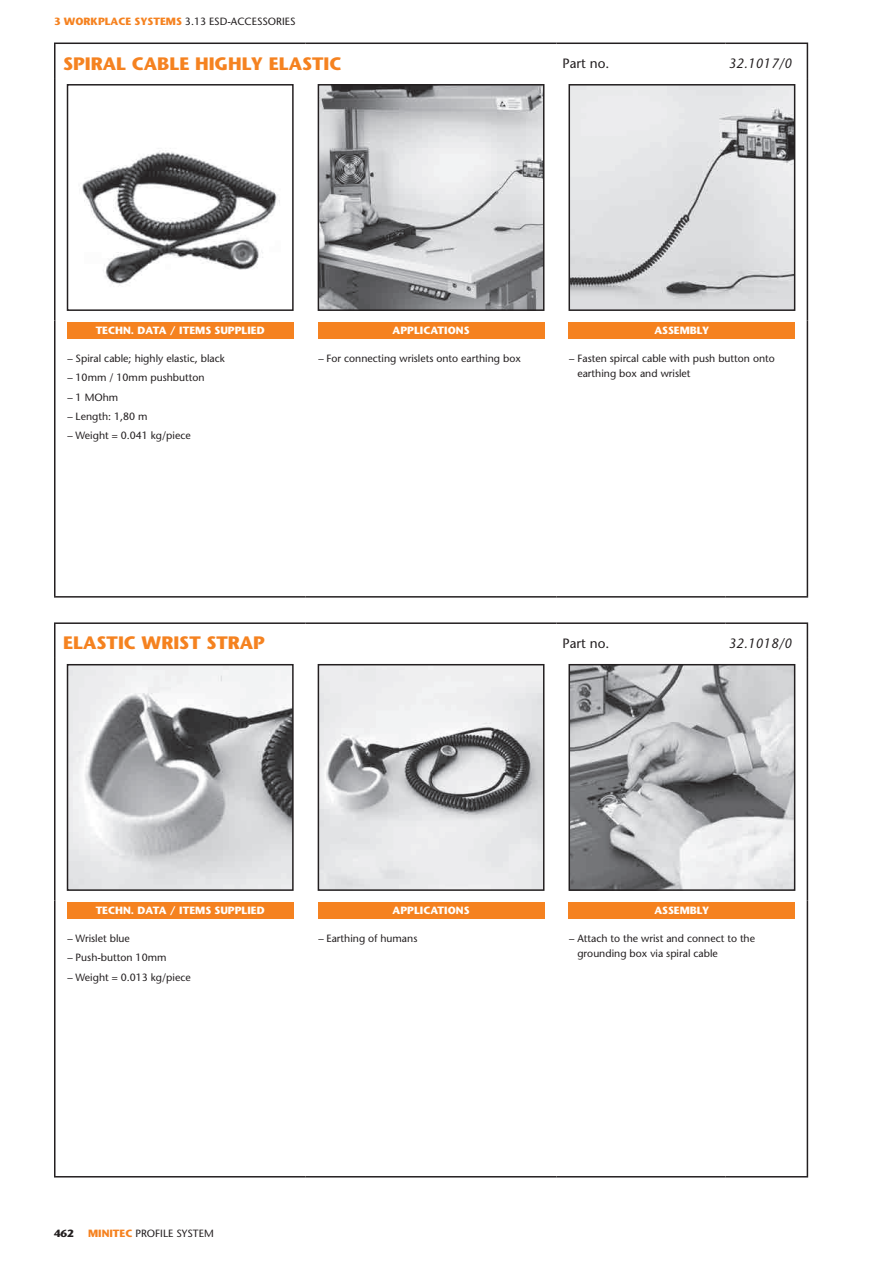
<style>
.page{position:relative;width:893px;height:1263px;background:#fff}
.page>*{position:absolute;margin:0;border:0;box-sizing:border-box;transform-origin:0 0}
.t1{font:700 18px "Stone Sans";color:#f58220}
.t2{font:italic 13.5px "Stone Sans";color:#231f20}
.t3{font:13.5px "Stone Sans";color:#231f20}
.t4{font:10.5px/19.2px "Stone Sans";color:#231f20}
.t5{font:700 10.5px "Stone Sans";color:#fff}
.t6{font:700 10.5px "Stone Sans";color:#231f20}
.s1{font-weight:700;color:#f58220}
</style>
<div class="page">
<hr style="left:54px;top:43px;width:252px;height:1px;background:#231f20">
<hr style="left:54px;top:44px;width:2px;height:34px;background:#231f20">
<hr style="left:306px;top:43px;width:250px;height:1px;background:#231f20">
<hr style="left:54px;top:78px;width:2px;height:242px;background:#231f20">
<hr style="left:807px;top:78px;width:1px;height:242px;background:#231f20">
<hr style="left:54px;top:320px;width:2px;height:276px;background:#231f20">
<hr style="left:807px;top:320px;width:1px;height:276px;background:#231f20">
<hr style="left:54px;top:596px;width:252px;height:2px;background:#231f20">
<hr style="left:306px;top:596px;width:250px;height:2px;background:#231f20">
<hr style="left:556px;top:596px;width:170px;height:2px;background:#231f20">
<hr style="left:726px;top:596px;width:82px;height:2px;background:#231f20">
<hr style="left:556px;top:43px;width:170px;height:1px;background:#231f20">
<hr style="left:726px;top:43px;width:82px;height:1px;background:#231f20">
<hr style="left:807px;top:44px;width:1px;height:34px;background:#231f20">
<img style="left:82px;top:148px;width:198px;height:138px">
<div style="left:67px;top:84px;width:227px;height:227px;border:2px solid #231f20"></div>
<img style="left:321px;top:87px;width:220px;height:221px">
<div style="left:318px;top:84px;width:226px;height:227px;border:2px solid #231f20"></div>
<img style="left:571px;top:87px;width:221px;height:221px">
<div style="left:568px;top:84px;width:227px;height:227px;border:2px solid #231f20"></div>
<div style="left:67px;top:322px;width:226px;height:17px;background:#f58220"></div>
<div style="left:318px;top:322px;width:226px;height:17px;background:#f58220"></div>
<div style="left:569px;top:322px;width:226px;height:17px;background:#f58220"></div>
<hr style="left:54px;top:622px;width:252px;height:2px;background:#231f20">
<hr style="left:54px;top:624px;width:2px;height:34px;background:#231f20">
<hr style="left:306px;top:622px;width:250px;height:2px;background:#231f20">
<hr style="left:54px;top:658px;width:2px;height:242px;background:#231f20">
<hr style="left:807px;top:658px;width:1px;height:242px;background:#231f20">
<hr style="left:54px;top:900px;width:2px;height:276px;background:#231f20">
<hr style="left:807px;top:900px;width:1px;height:276px;background:#231f20">
<hr style="left:54px;top:1176px;width:252px;height:1px;background:#231f20">
<hr style="left:306px;top:1176px;width:250px;height:1px;background:#231f20">
<hr style="left:556px;top:1176px;width:170px;height:1px;background:#231f20">
<hr style="left:726px;top:1176px;width:82px;height:1px;background:#231f20">
<hr style="left:556px;top:622px;width:170px;height:2px;background:#231f20">
<hr style="left:726px;top:622px;width:82px;height:2px;background:#231f20">
<hr style="left:807px;top:624px;width:1px;height:34px;background:#231f20">
<img style="left:70px;top:667px;width:221px;height:221px">
<div style="left:67px;top:664px;width:227px;height:227px;border:2px solid #231f20"></div>
<img style="left:321px;top:667px;width:220px;height:221px">
<div style="left:318px;top:664px;width:226px;height:227px;border:2px solid #231f20"></div>
<img style="left:571px;top:667px;width:221px;height:221px">
<div style="left:568px;top:664px;width:227px;height:227px;border:2px solid #231f20"></div>
<div style="left:67px;top:902px;width:226px;height:16px;background:#f58220"></div>
<div style="left:318px;top:902px;width:226px;height:16px;background:#f58220"></div>
<div style="left:569px;top:902px;width:226px;height:16px;background:#f58220"></div>
<p class="t4" style="left:54px;top:12px;width:243px"><span class="s1">3 WORKPLACE SYSTEMS</span> 3.13 ESD-ACCESSORIES</p>
<h1 class="t1" style="left:63px;top:52px;width:280px">SPIRAL CABLE HIGHLY ELASTIC</h1>
<p class="t3" style="left:562px;top:56px;width:48px">Part no.</p>
<p class="t2" style="left:728px;top:56px;width:65px">32.1017/0</p>
<p class="t5" style="left:96px;top:324px;width:170px">TECHN. DATA / ITEMS SUPPLIED</p>
<p class="t4" style="left:67px;top:349px;width:159px">− Spiral cable; highly elastic, black − 10mm / 10mm pushbutton<br>− 1 MOhm<br>− Length: 1,80 m<br>− Weight = 0.041 kg/piece</p>
<p class="t5" style="left:393px;top:324px;width:78px">APPLICATIONS</p>
<p class="t4" style="left:318px;top:349px;width:204px">− For connecting wrislets onto earthing box</p>
<p class="t5" style="left:654px;top:324px;width:57px">ASSEMBLY</p>
<p class="t4" style="left:577px;top:351px;width:199px;line-height:15px;text-indent:-9px">− Fasten spircal cable with push button onto earthing box and wrislet</p>
<h1 class="t1" style="left:63px;top:632px;width:203px">ELASTIC WRIST STRAP</h1>
<p class="t3" style="left:562px;top:635px;width:48px">Part no.</p>
<p class="t2" style="left:728px;top:635px;width:65px">32.1018/0</p>
<p class="t5" style="left:96px;top:904px;width:170px">TECHN. DATA / ITEMS SUPPLIED</p>
<p class="t4" style="left:67px;top:929px;width:125px">− Wrislet blue<br>− Push-button 10mm<br>− Weight = 0.013 kg/piece</p>
<p class="t5" style="left:393px;top:904px;width:78px">APPLICATIONS</p>
<p class="t4" style="left:318px;top:929px;width:101px">− Earthing of humans</p>
<p class="t6" style="left:54px;top:1227px;width:21px">462</p>
<p class="t4" style="left:88px;top:1223px;width:127px"><span class="s1">MINITEC</span> PROFILE SYSTEM</p>
<p class="t5" style="left:654px;top:904px;width:57px">ASSEMBLY</p>
<p class="t4" style="left:577px;top:931px;width:179px;line-height:15px;text-indent:-9px">− Attach to the wrist and connect to the grounding box via spiral cable</p>
</div>
